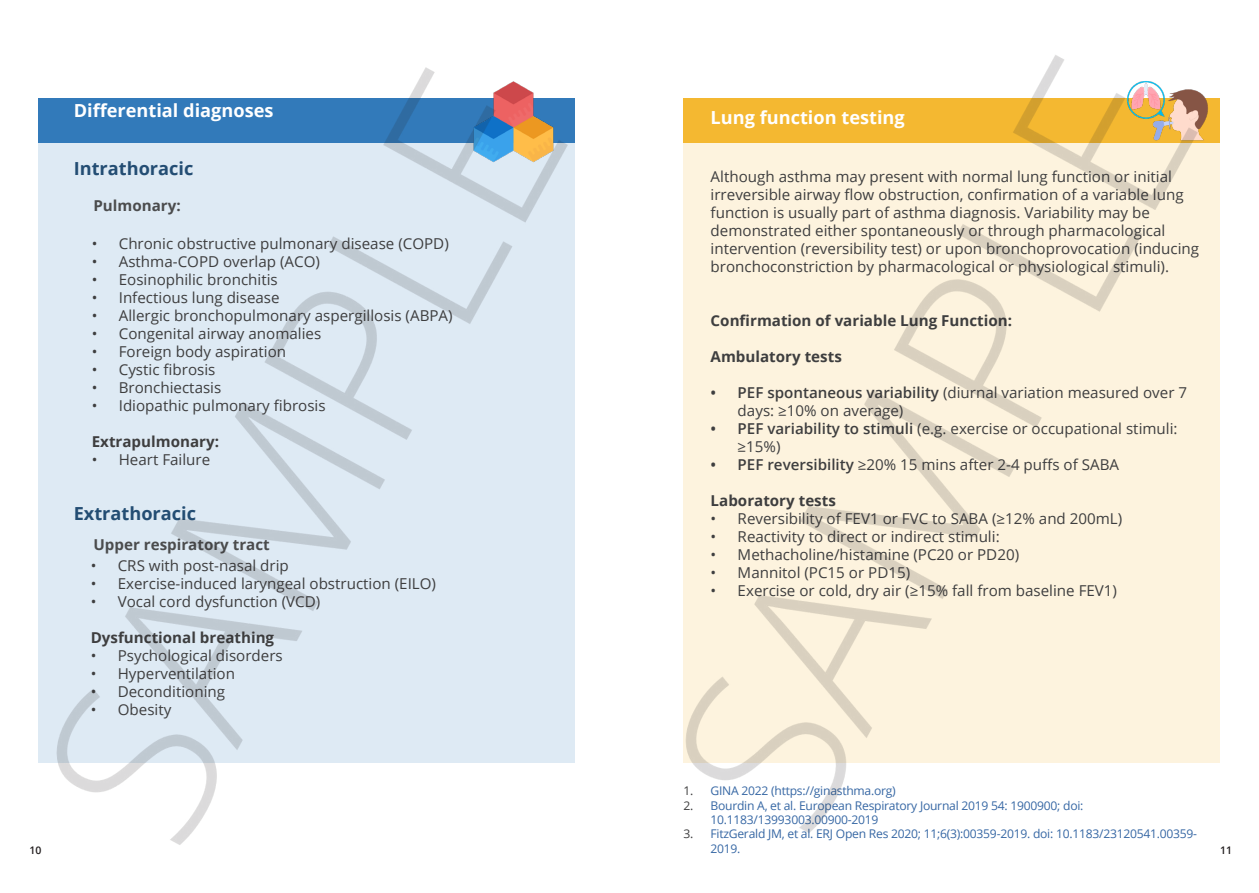
<style>
.page{position:relative;width:1259px;height:893px;background:#fff}
.page>*{position:absolute;margin:0;border:0;box-sizing:border-box;transform-origin:0 0}
.t1{font:700 18px "Open Sans";color:#fff}
.t2{font:700 18px "Open Sans";color:#234d73}
.t3{font:15px/18px "Open Sans";color:#3e3e3f}
.t4{font:700 15px "Open Sans";color:#3e3e3f}
.t5{font:700 15px "Open Sans";color:#4b4c4d}
.t6{font:12px/14.4px "Open Sans";letter-spacing:-.02em;color:#3667a4}
.t7{font:600 10.5px "Open Sans";color:#231f20}
.s1{font-weight:600}
.s2{color:#3e3e3f}
</style>
<div class="page">
<img style="left:38px;top:67px;width:537px;height:778px">
<img style="left:683px;top:55px;width:537px;height:778px">
<p class="t1" style="left:74px;top:98px;width:201px">Differential diagnoses</p>
<p class="t2" style="left:74px;top:156px;width:121px">Intrathoracic</p>
<p class="t5" style="left:93px;top:195px;width:89px">Pulmonary:</p>
<p class="t3" style="left:92px;top:234px;width:358px">• Chronic obstructive pulmonary disease (COPD)</p>
<p class="t3" style="left:92px;top:252px;width:230px">• Asthma-COPD overlap (ACO)</p>
<p class="t3" style="left:92px;top:270px;width:187px">• Eosinophilic bronchitis</p>
<p class="t3" style="left:92px;top:288px;width:189px">• Infectious lung disease</p>
<p class="t3" style="left:92px;top:306px;width:362px">• Allergic bronchopulmonary aspergillosis (ABPA)</p>
<p class="t3" style="left:92px;top:324px;width:231px">• Congenital airway anomalies</p>
<p class="t3" style="left:92px;top:342px;width:196px">• Foreign body aspiration</p>
<p class="t3" style="left:92px;top:360px;width:125px">• Cystic fibrosis</p>
<p class="t3" style="left:92px;top:378px;width:131px">• Bronchiectasis</p>
<p class="t3" style="left:92px;top:396px;width:235px">• Idiopathic pulmonary fibrosis</p>
<p class="t4" style="left:92px;top:431px;width:129px">Extrapulmonary:</p>
<p class="t3" style="left:92px;top:450px;width:120px">• Heart Failure</p>
<p class="t2" style="left:74px;top:501px;width:124px">Extrathoracic</p>
<p class="t5" style="left:93px;top:534px;width:178px">Upper respiratory tract</p>
<p class="t3" style="left:91px;top:556px;width:200px">• CRS with post-nasal drip</p>
<p class="t3" style="left:91px;top:574px;width:347px">• Exercise-induced laryngeal obstruction (EILO)</p>
<p class="t3" style="left:91px;top:592px;width:231px">• Vocal cord dysfunction (VCD)</p>
<p class="t4" style="left:91px;top:627px;width:185px">Dysfunctional breathing</p>
<p class="t3" style="left:91px;top:646px;width:194px">• Psychological disorders</p>
<p class="t3" style="left:91px;top:664px;width:146px">• Hyperventilation</p>
<p class="t3" style="left:91px;top:682px;width:136px">• Deconditioning</p>
<p class="t3" style="left:91px;top:700px;width:82px">• Obesity</p>
<p class="t1" style="left:710px;top:105px;width:196px">Lung function testing</p>
<p class="t3" style="left:710px;top:167px;width:490px">Although asthma may present with normal lung function or initial irreversible airway flow obstruction, confirmation of a variable lung function is usually part of asthma diagnosis. Variability may be demonstrated either spontaneously or through pharmacological intervention (reversibility test) or upon bronchoprovocation (inducing bronchoconstriction by pharmacological or physiological stimuli).</p>
<p class="t4" style="left:710px;top:310px;width:303px">Confirmation of variable Lung Function:</p>
<p class="t4" style="left:710px;top:346px;width:133px">Ambulatory tests</p>
<p class="t3" style="left:737px;top:383px;width:451px;text-indent:-27px"><span class="s1">• PEF spontaneous variability</span> (diurnal variation measured over 7 days: ≥10% on average)</p>
<p class="t3" style="left:737px;top:419px;width:441px;text-indent:-27px"><span class="s1">• PEF variability to stimuli</span> (e.g. exercise or occupational stimuli: ≥15%)</p>
<p class="t3" style="left:710px;top:455px;width:410px"><span class="s1">• PEF reversibility</span> ≥20% 15 mins after 2-4 puffs of SABA</p>
<p class="t4" style="left:710px;top:490px;width:127px">Laboratory tests</p>
<p class="t3" style="left:710px;top:509px;width:413px">• Reversibility of FEV1 or FVC to SABA (≥12% and 200mL)</p>
<p class="t3" style="left:710px;top:527px;width:290px">• Reactivity to direct or indirect stimuli:</p>
<p class="t3" style="left:710px;top:545px;width:310px">• Methacholine/histamine (PC20 or PD20)</p>
<p class="t3" style="left:710px;top:563px;width:201px">• Mannitol (PC15 or PD15)</p>
<p class="t3" style="left:710px;top:581px;width:408px">• Exercise or cold, dry air (≥15% fall from baseline FEV1)</p>
<p class="t6" style="left:683px;top:783px;width:214px"><span class="s2">1.</span> GINA 2022 (https://ginasthma.org)</p>
<p class="t6" style="left:710px;top:798px;width:374px;text-indent:-27px"><span class="s2">2.</span> Bourdin A, et al. European Respiratory Journal 2019 54: 1900900; doi:<br>10.1183/13993003.00900-2019</p>
<p class="t6" style="left:710px;top:826px;width:488px;text-indent:-27px"><span class="s2">3.</span> FitzGerald JM, et al. ERJ Open Res 2020; 11;6(3):00359-2019. doi: 10.1183/23120541.00359-<br>2019.</p>
<p class="t7" style="left:30px;top:843px;width:13px">10</p>
<p class="t7" style="left:1220px;top:843px;width:13px">11</p>
</div>
